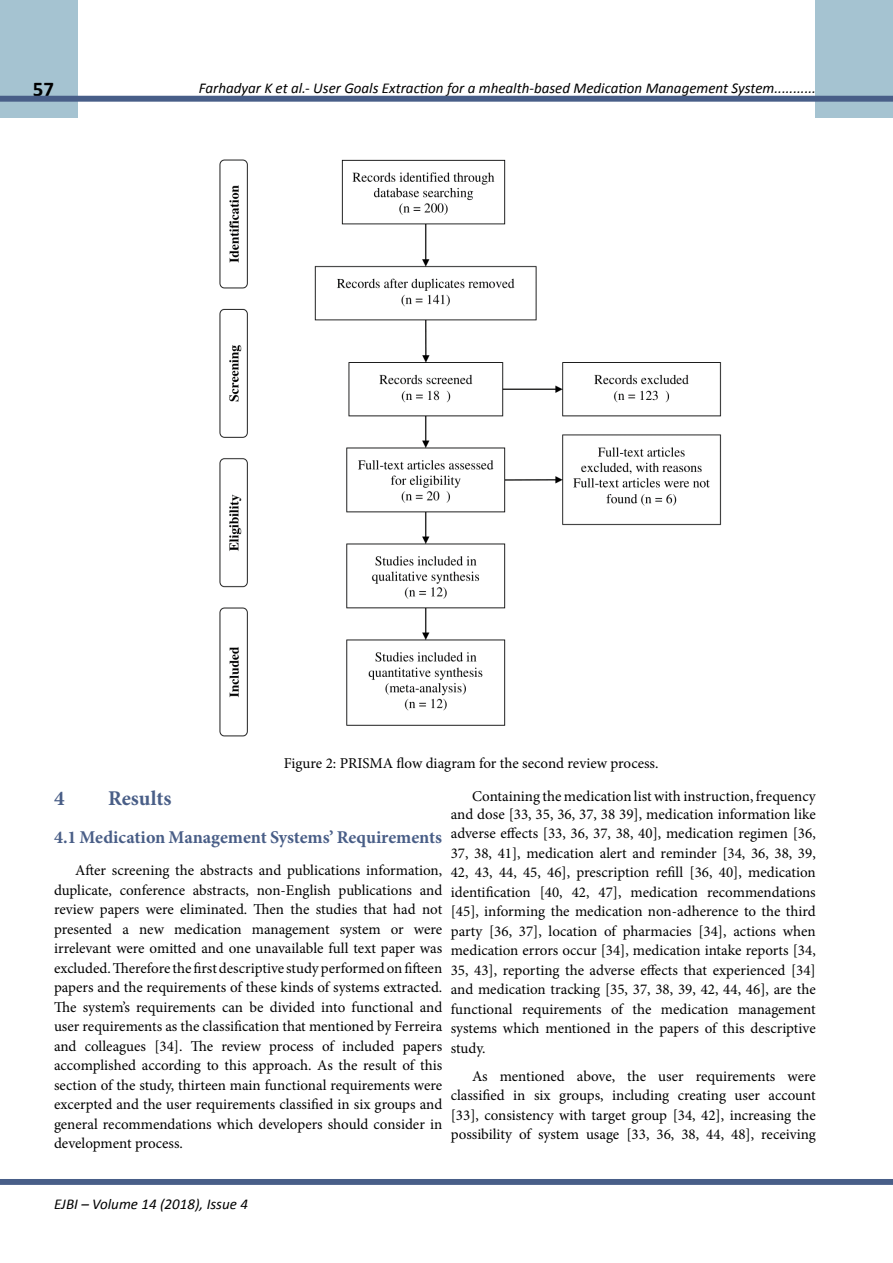
<style>
.page{position:relative;width:893px;height:1263px;background:#fff}
.page>*{position:absolute;margin:0;border:0;box-sizing:border-box;transform-origin:0 0}
.t1{font:700 21px "Minion Pro";color:#495e87}
.t2{font:700 21px "Calibri";color:#000}
.t3{font:700 18px "Minion Pro";letter-spacing:-.005em;color:#495e87}
.t4{font:15px/19.5px "Minion Pro";color:#000;text-align:justify}
.t5{font:italic 15px "Calibri";color:#000}
</style>
<div class="page">
<div style="left:0;top:1179px;width:893px;height:6px;background:#485e88"></div>
<div style="left:0;top:0;width:77px;height:118px;background:#a5c3d1"></div>
<div style="left:816px;top:0;width:77px;height:118px;background:#a5c3d1"></div>
<div style="left:0;top:96px;width:893px;height:6px;background:#485e88"></div>
<img style="left:219px;top:159px;width:503px;height:578px">
<h1 class="t2" style="left:33px;top:75px;width:23px">57</h1>
<p class="t5" style="left:199px;top:78px;width:619px">Farhadyar K et al.- User Goals Extraction for a mhealth-based Medication Management System...........</p>
<p class="t4" style="left:284px;top:754px;width:376px">Figure 2: PRISMA flow diagram for the second review process.</p>
<h1 class="t1" style="left:54px;top:783px;width:12px">4</h1>
<h1 class="t1" style="left:108px;top:783px;width:65px">Results</h1>
<p class="t3" style="left:54px;top:824px;width:390px">4.1 Medication Management Systems’ Requirements</p>
<p class="t4" style="left:54px;top:861px;width:390px;text-indent:21px">After screening the abstracts and publications information, duplicate, conference abstracts, non-English publications and review papers were eliminated. Then the studies that had not presented a new medication management system or were irrelevant were omitted and one unavailable full text paper was excluded. Therefore the first descriptive study performed on fifteen papers and the requirements of these kinds of systems extracted.<br>The system’s requirements can be divided into functional and user requirements as the classification that mentioned by Ferreira and colleagues [34]. The review process of included papers accomplished according to this approach. As the result of this section of the study, thirteen main functional requirements were excerpted and the user requirements classified in six groups and general recommendations which developers should consider in development process.</p>
<p class="t4" style="left:451px;top:786px;width:367px;text-indent:21px">Containing the medication list with instruction, frequency and dose [33, 35, 36, 37, 38 39], medication information like adverse effects [33, 36, 37, 38, 40], medication regimen [36, 37, 38, 41], medication alert and reminder [34, 36, 38, 39, 42, 43, 44, 45, 46], prescription refill [36, 40], medication identification [40, 42, 47], medication recommendations [45], informing the medication non-adherence to the third party [36, 37], location of pharmacies [34], actions when medication errors occur [34], medication intake reports [34, 35, 43], reporting the adverse effects that experienced [34] and medication tracking [35, 37, 38, 39, 42, 44, 46], are the functional requirements of the medication management systems which mentioned in the papers of this descriptive study.</p>
<p class="t4" style="left:451px;top:1066px;width:366px;text-indent:21px">As mentioned above, the user requirements were classified in six groups, including creating user account [33], consistency with target group [34, 42], increasing the possibility of system usage [33, 36, 38, 44, 48], receiving</p>
<p class="t5" style="left:54px;top:1194px;width:196px">EJBI – Volume 14 (2018), Issue 4</p>
</div>
